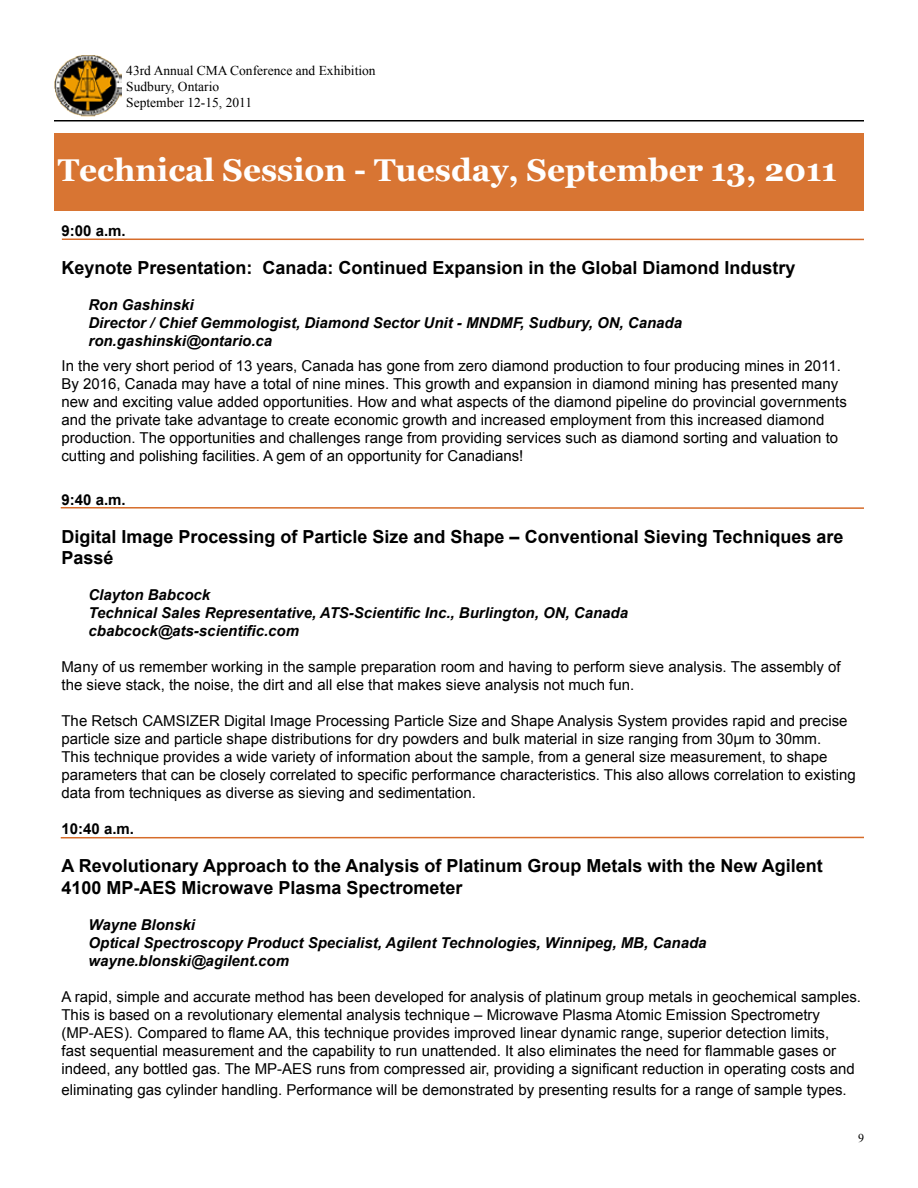
<style>
.page{position:relative;width:918px;height:1188px;background:#fff}
.page>*{position:absolute;margin:0;border:0;box-sizing:border-box;transform-origin:0 0}
.t1{font:700 31.5px "Georgia";color:#fff}
.t2{font:700 18px/21.6px "Arial";color:#000}
.t3{font:15px/18px "Arial";color:#000}
.t4{font:italic 700 15px/18px "Arial";color:#000}
.t5{font:700 15px "Arial";color:#000}
.t6{font:13.5px/16.2px "Times New Roman";color:#000}
.t7{font:12px "Times New Roman";color:#000}
</style>
<div class="page">
<img style="left:54px;top:55px;width:67px;height:62px">
<hr style="left:54px;top:120px;width:810px;height:2px;background:#000">
<div style="left:54px;top:133px;width:810px;height:78px;background:#d87533"></div>
<hr style="left:61px;top:837px;width:803px;height:2px;background:#d66c2a">
<hr style="left:61px;top:507px;width:803px;height:2px;background:#d66c2a">
<hr style="left:62px;top:239px;width:802px;height:1px;background:#d66c2a">
<p class="t6" style="left:126px;top:62px;width:251px">43rd Annual CMA Conference and Exhibition<br>Sudbury, Ontario<br>September 12-15, 2011</p>
<h1 class="t1" style="left:58px;top:153px;width:781px">Technical Session - Tuesday, September 13, 2011</h1>
<p class="t5" style="left:61px;top:221px;width:66px">9:00 a.m.</p>
<p class="t2" style="left:61px;top:257px;width:736px">Keynote Presentation: Canada: Continued Expansion in the Global Diamond Industry</p>
<p class="t4" style="left:88px;top:296px;width:595px">Ron Gashinski<br>Director / Chief Gemmologist, Diamond Sector Unit - MNDMF, Sudbury, ON, Canada ron.gashinski@ontario.ca</p>
<p class="t3" style="left:61px;top:357px;width:787px">In the very short period of 13 years, Canada has gone from zero diamond production to four producing mines in 2011.<br>By 2016, Canada may have a total of nine mines. This growth and expansion in diamond mining has presented many new and exciting value added opportunities. How and what aspects of the diamond pipeline do provincial governments and the private take advantage to create economic growth and increased employment from this increased diamond production. The opportunities and challenges range from providing services such as diamond sorting and valuation to cutting and polishing facilities. A gem of an opportunity for Canadians!</p>
<p class="t5" style="left:61px;top:490px;width:66px">9:40 a.m.</p>
<p class="t2" style="left:61px;top:526px;width:783px">Digital Image Processing of Particle Size and Shape – Conventional Sieving Techniques are<br>Passé</p>
<p class="t4" style="left:88px;top:586px;width:541px">Clayton Babcock<br>Technical Sales Representative, ATS-Scientific Inc., Burlington, ON, Canada cbabcock@ats-scientific.com</p>
<p class="t3" style="left:61px;top:658px;width:781px">Many of us remember working in the sample preparation room and having to perform sieve analysis. The assembly of the sieve stack, the noise, the dirt and all else that makes sieve analysis not much fun.</p>
<p class="t3" style="left:61px;top:712px;width:796px">The Retsch CAMSIZER Digital Image Processing Particle Size and Shape Analysis System provides rapid and precise particle size and particle shape distributions for dry powders and bulk material in size ranging from 30µm to 30mm.<br>This technique provides a wide variety of information about the sample, from a general size measurement, to shape parameters that can be closely correlated to specific performance characteristics. This also allows correlation to existing data from techniques as diverse as sieving and sedimentation.</p>
<p class="t5" style="left:61px;top:819px;width:74px">10:40 a.m.</p>
<p class="t2" style="left:61px;top:855px;width:763px">A Revolutionary Approach to the Analysis of Platinum Group Metals with the New Agilent<br>4100 MP-AES Microwave Plasma Spectrometer</p>
<p class="t4" style="left:88px;top:916px;width:620px">Wayne Blonski<br>Optical Spectroscopy Product Specialist, Agilent Technologies, Winnipeg, MB, Canada wayne.blonski@agilent.com</p>
<p class="t3" style="left:61px;top:987px;width:801px">A rapid, simple and accurate method has been developed for analysis of platinum group metals in geochemical samples.<br>This is based on a revolutionary elemental analysis technique – Microwave Plasma Atomic Emission Spectrometry (MP-AES). Compared to flame AA, this technique provides improved linear dynamic range, superior detection limits,<br>fast sequential measurement and the capability to run unattended. It also eliminates the need for flammable gases or indeed, any bottled gas. The MP-AES runs from compressed air, providing a significant reduction in operating costs and</p>
<p class="t3" style="left:61px;top:1081px;width:787px">eliminating gas cylinder handling. Performance will be demonstrated by presenting results for a range of sample types.</p>
<p class="t7" style="left:858px;top:1130px;width:7px">9</p>
</div>
